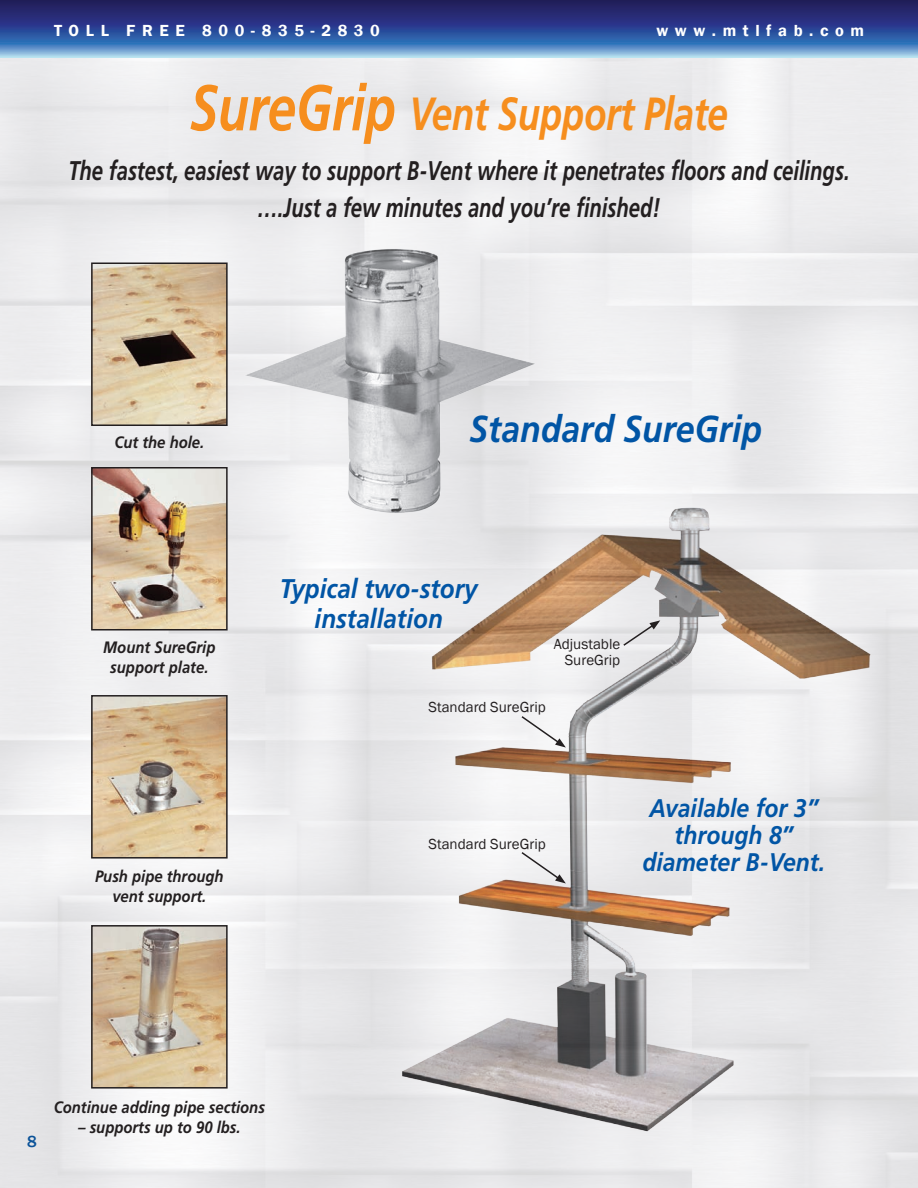
<style>
.page{position:relative;width:918px;height:1188px;background:#fff}
.page>*{position:absolute;margin:0;border:0;box-sizing:border-box;transform-origin:0 0}
.t1{font:italic 700 46.5px "Frutiger LT Std";letter-spacing:-.01em;color:#f68e1e;scale:.79 1}
.t2{font:italic 700 37.5px "Frutiger LT Std";color:#0155a5;scale:.9 1}
.t3{font:italic 700 27px/37.5px "Frutiger LT Std";color:#231f20;text-align:center;scale:.75 1}
.t4{font:italic 700 27px/30px "Frutiger LT Std";color:#0155a5;text-align:center;scale:.9 1}
.t5{font:italic 700 25.5px "Frutiger LT Std";color:#0155a5;scale:.9 1}
.t6{font:italic 700 16.5px/19.8px "Frutiger LT Std";color:#231f20;text-align:center;scale:.9 1}
.t7{font:600 16.5px "Franklin Gothic";letter-spacing:.4em;color:#fff}
.t8{font:500 16.5px "Franklin Gothic";color:#0155a5}
.t9{font:15px/16.5px "Franklin Gothic";color:#231f20;text-align:right}
.s1{font-size:64.5px}
</style>
<div class="page">
<img style="left:0;top:57px;width:918px;height:1131px">
<svg style="left:0;top:0;width:918px;height:57px;background:#3a5497"></svg>
<img style="left:94px;top:265px;width:131px;height:158px">
<div style="left:91px;top:262px;width:137px;height:164px;border:2px solid #231f20"></div>
<img style="left:94px;top:470px;width:131px;height:158px">
<div style="left:91px;top:467px;width:137px;height:164px;border:2px solid #231f20"></div>
<img style="left:94px;top:698px;width:131px;height:158px">
<div style="left:91px;top:695px;width:137px;height:164px;border:2px solid #231f20"></div>
<img style="left:94px;top:928px;width:131px;height:158px">
<div style="left:91px;top:925px;width:137px;height:164px;border:2px solid #231f20"></div>
<img style="left:242px;top:230px;width:298px;height:295px">
<svg style="left:622px;top:620px;width:38px;height:27px"></svg>
<svg style="left:520px;top:715px;width:46px;height:33px"></svg>
<svg style="left:520px;top:851px;width:46px;height:33px"></svg>
<p class="t7" style="left:54px;top:21px;width:327px">TOLL FREE 800-835-2830</p>
<p class="t7" style="left:656px;top:21px;width:209px">www.mtlfab.com</p>
<p class="t1" style="left:190px;top:87px;width:683px"><span class="s1">SureGrip</span> Vent Support Plate</p>
<p class="t3" style="left:68px;top:152px;width:1043px">The fastest, easiest way to support B-Vent where it penetrates floors and ceilings. ….Just a few minutes and you’re finished!</p>
<p class="t6" style="left:114px;top:432px;width:101px">Cut the hole.</p>
<p class="t6" style="left:103px;top:637px;width:126px">Mount SureGrip support plate.</p>
<p class="t6" style="left:95px;top:867px;width:145px">Push pipe through vent support.</p>
<p class="t2" style="left:470px;top:407px;width:327px">Standard SureGrip</p>
<p class="t4" style="left:280px;top:574px;width:222px">Typical two-story installation</p>
<p class="t9" style="left:554px;top:636px;width:68px">Adjustable<br>SureGrip</p>
<p class="t9" style="left:429px;top:699px;width:119px">Standard SureGrip</p>
<p class="t9" style="left:429px;top:836px;width:119px">Standard SureGrip</p>
<p class="t5" style="left:649px;top:794px;width:189px">Available for 3”</p>
<p class="t5" style="left:675px;top:821px;width:133px">through 8”</p>
<p class="t5" style="left:642px;top:848px;width:205px">diameter B-Vent.</p>
<p class="t8" style="left:27px;top:1131px;width:11px">8</p>
<p class="t6" style="left:54px;top:1098px;width:236px">Continue adding pipe sections</p>
<p class="t6" style="left:78px;top:1118px;width:182px">– supports up to 90 lbs.</p>
</div>
